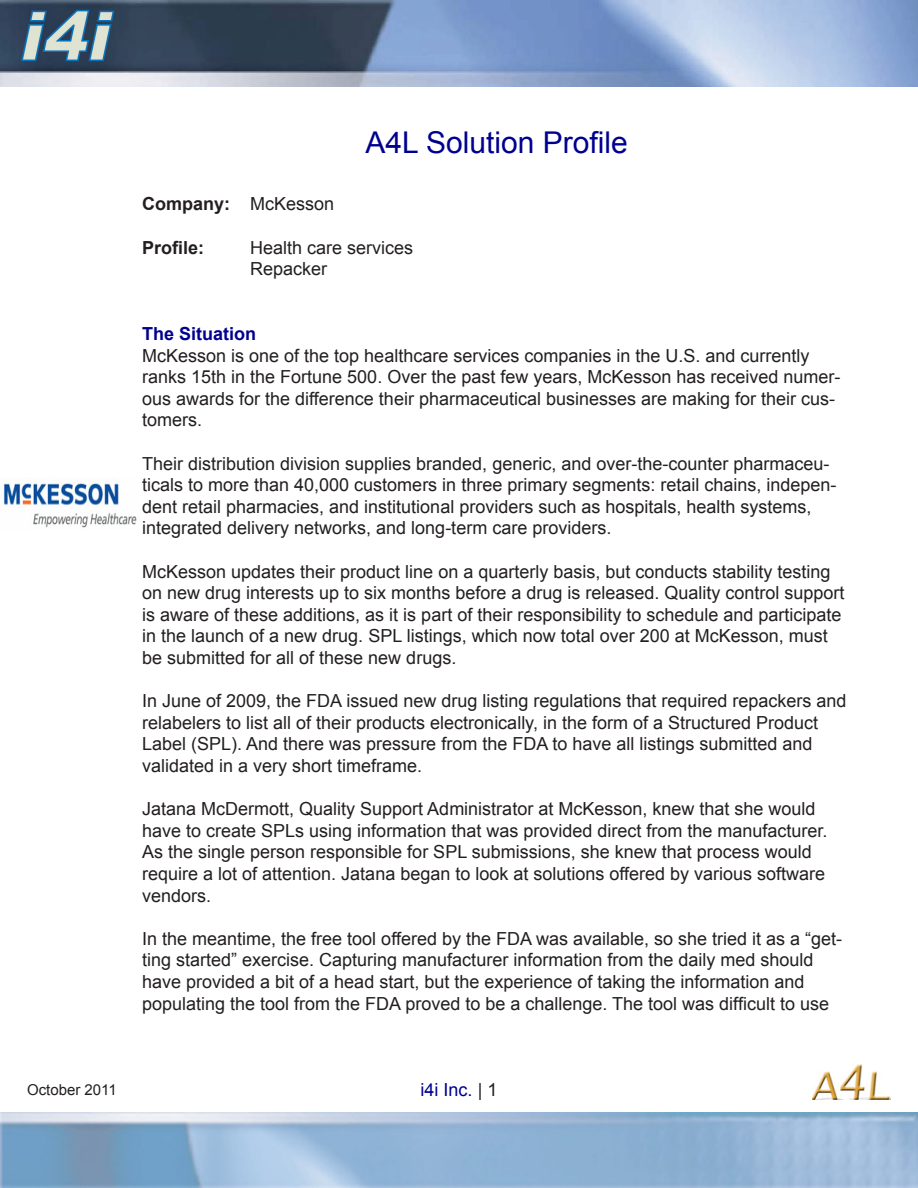
<style>
.page{position:relative;width:918px;height:1188px;background:#fff}
.page>*{position:absolute;margin:0;border:0;box-sizing:border-box;transform-origin:0 0}
.t1{font:30px "Arial";color:#000090}
.t2{font:18px/21.6px "Arial";color:#231f20}
.t3{font:700 18px "Arial";color:#231f20}
.t4{font:700 18px "Arial";color:#000090}
.t5{font:18px "Arial";color:#000090}
.t6{font:15px "Arial";color:#231f20}
.s1{font-weight:400}
.s2{color:#231f20}
</style>
<div class="page">
<img style="left:0;top:0;width:918px;height:86px">
<img style="left:0;top:1112px;width:918px;height:76px">
<img style="left:813px;top:1064px;width:77px;height:36px">
<img style="left:3px;top:479px;width:134px;height:49px">
<p class="t1" style="left:366px;top:123px;width:264px">A4L Solution Profile</p>
<p class="t3" style="left:142px;top:192px;width:194px">Company: <span class="s1">McKesson</span></p>
<p class="t3" style="left:142px;top:235px;width:64px">Profile:</p>
<p class="t2" style="left:250px;top:237px;width:165px">Health care services</p>
<p class="t2" style="left:250px;top:258px;width:79px">Repacker</p>
<p class="t4" style="left:142px;top:322px;width:116px">The Situation</p>
<p class="t2" style="left:142px;top:345px;width:700px">McKesson is one of the top healthcare services companies in the U.S. and currently ranks 15th in the Fortune 500. Over the past few years, McKesson has received numer&shy;ous awards for the difference their pharmaceutical businesses are making for their cus&shy;tomers.</p>
<p class="t2" style="left:142px;top:453px;width:696px">Their distribution division supplies branded, generic, and over-the-counter pharmaceu&shy;ticals to more than 40,000 customers in three primary segments: retail chains, indepen&shy;dent retail pharmacies, and institutional providers such as hospitals, health systems, integrated delivery networks, and long-term care providers.</p>
<p class="t2" style="left:142px;top:561px;width:704px">McKesson updates their product line on a quarterly basis, but conducts stability testing on new drug interests up to six months before a drug is released. Quality control support is aware of these additions, as it is part of their responsibility to schedule and participate in the launch of a new drug. SPL listings, which now total over 200 at McKesson, must be submitted for all of these new drugs.</p>
<p class="t2" style="left:142px;top:690px;width:706px">In June of 2009, the FDA issued new drug listing regulations that required repackers and relabelers to list all of their products electronically, in the form of a Structured Product Label (SPL). And there was pressure from the FDA to have all listings submitted and validated in a very short timeframe.</p>
<p class="t2" style="left:142px;top:798px;width:687px">Jatana McDermott, Quality Support Administrator at McKesson, knew that she would have to create SPLs using information that was provided direct from the manufacturer.<br>As the single person responsible for SPL submissions, she knew that process would require a lot of attention. Jatana began to look at solutions offered by various software vendors.</p>
<p class="t2" style="left:142px;top:928px;width:702px">In the meantime, the free tool offered by the FDA was available, so she tried it as a “get&shy;ting started” exercise. Capturing manufacturer information from the daily med should</p>
<p class="t2" style="left:142px;top:971px;width:689px">have provided a bit of a head start, but the experience of taking the information and populating the tool from the FDA proved to be a challenge. The tool was difficult to use</p>
<p class="t6" style="left:27px;top:1080px;width:91px">October 2011</p>
<p class="t5" style="left:421px;top:1078px;width:78px">i4i Inc. <span class="s2">| 1</span></p>
</div>
